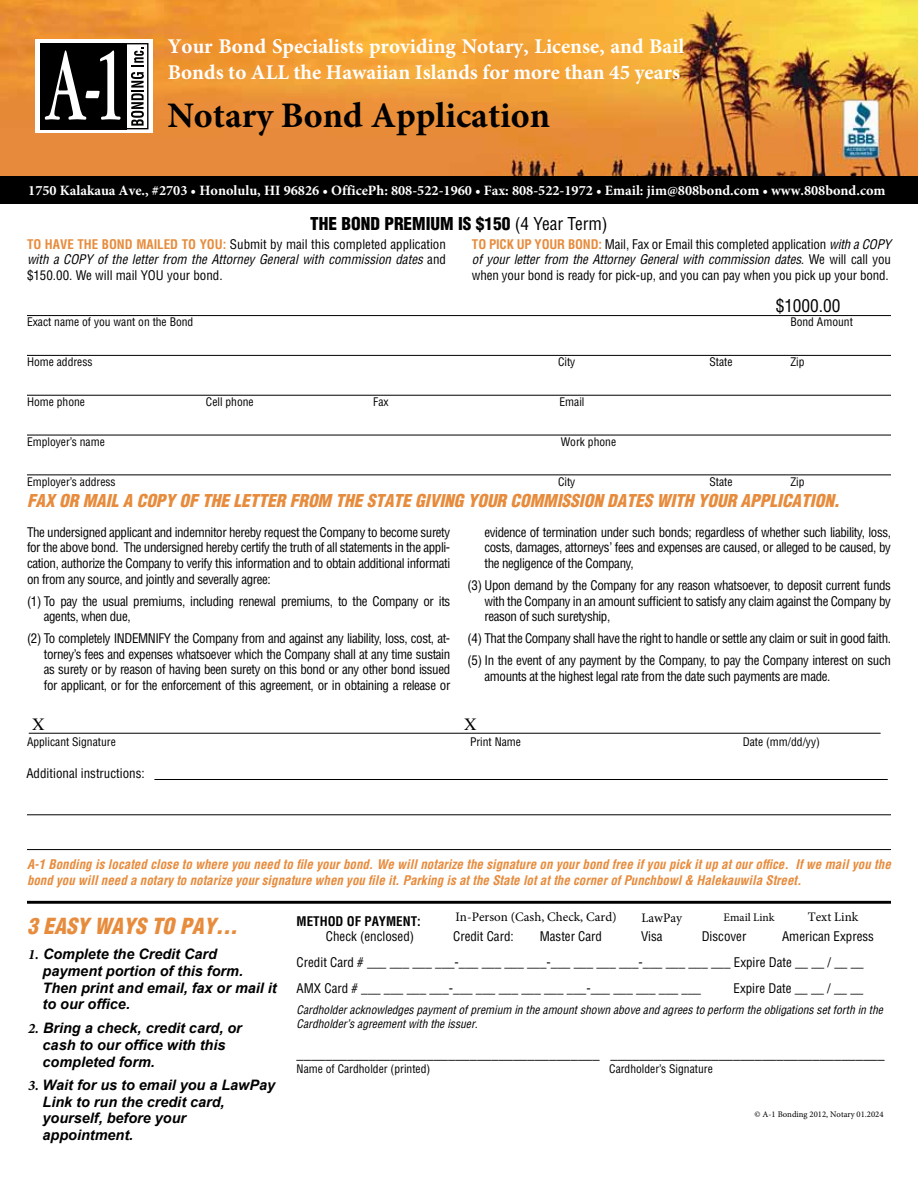
<style>
.page{position:relative;width:918px;height:1188px;background:#fff}
.page>*{position:absolute;margin:0;border:0;box-sizing:border-box;transform-origin:0 0}
.t1{font:700 36px "Minion Pro";color:#000}
.t2{font:italic 900 condensed 21.6px "Helvetica";color:#e78b3c}
.t3{font:700 21px/25.8px "Minion Pro";color:#fff}
.t4{font:italic 900 condensed 17.25px "Helvetica";color:#e78b3c}
.t5{font:900 condensed 17.25px "Helvetica";color:#000}
.t6{font:condensed 17.25px "Helvetica";color:#000}
.t7{font:17.25px "Times";color:#000}
.t8{font:italic 700 14.4px/16.6px "Arial";color:#000}
.t9{font:condensed 14.4px "Helvetica";color:#000}
.t10{font:700 14.25px "Minion Pro";color:#fff}
.t11{font:condensed 13.05px/15.6px "Helvetica";letter-spacing:-.03em;color:#000;text-align:justify}
.t12{font:italic 700 condensed 13.05px/15.6px "Helvetica";color:#e78b3c}
.t13{font:condensed 13.05px/26px "Helvetica";color:#000}
.t14{font:condensed 13.05px/15.6px "Helvetica";letter-spacing:-.01em;color:#000}
.t15{font:13.05px "Minion Pro";color:#000}
.t16{font:700 condensed 13.05px "Helvetica";color:#000}
.t17{font:condensed 11.55px "Helvetica";color:#000}
.t18{font:italic condensed 11.55px/13.8px "Helvetica";color:#000}
.t19{font:11.55px "Minion Pro";color:#000}
.t20{font:8.7px "Minion Pro";color:#000}
.s1{font-weight:400}
.s2{font-weight:700;color:#e78b3c}
.s3{font-style:italic}
.s4{font-family:"Minion Pro"}
</style>
<div class="page">
<div style="left:0;top:170px;width:918px;height:34px;background:#000"></div>
<img style="left:0;top:0;width:918px;height:176px">
<svg style="left:36px;top:39px;width:117px;height:93px"></svg>
<div style="left:40px;top:43px;width:87px;height:86px;background:#000"></div>
<svg style="left:45px;top:43px;width:103px;height:86px"></svg>
<hr style="left:27px;top:315px;width:864px;height:1px;background:#000">
<hr style="left:27px;top:355px;width:864px;height:1px;background:#000">
<hr style="left:27px;top:395px;width:864px;height:1px;background:#000">
<hr style="left:27px;top:435px;width:864px;height:1px;background:#000">
<hr style="left:27px;top:475px;width:864px;height:1px;background:#000">
<hr style="left:29px;top:733px;width:852px;height:1px;background:#000">
<hr style="left:154px;top:779px;width:734px;height:1px;background:#000">
<hr style="left:27px;top:814px;width:864px;height:1px;background:#000">
<hr style="left:27px;top:849px;width:864px;height:1px;background:#000">
<hr style="left:27px;top:901px;width:864px;height:3px;background:#000">
<h3 class="t3" style="left:168px;top:33px;width:518px">Your Bond Specialists providing Notary, License, and Bail<br>Bonds to ALL the Hawaiian Islands for more than 45 years</h3>
<h1 class="t1" style="left:167px;top:90px;width:384px">Notary Bond Application</h1>
<p class="t10" style="left:28px;top:181px;width:859px">1750 Kalakaua Ave., #2703 • Honolulu, HI 96826 • OfficePh: 808-522-1960 • Fax: 808-522-1972 • Email: jim@808bond.com • www.808bond.com</p>
<h3 class="t5" style="left:310px;top:213px;width:299px">THE BOND PREMIUM IS $150 <span class="s1">(4 Year Term)</span></h3>
<p class="t11" style="left:27px;top:236px;width:421px"><span class="s2">TO HAVE THE BOND MAILED TO YOU:</span> Submit by mail this completed application <span class="s3">with a COPY of the letter from the Attorney General with commission dates</span> and $150.00. We will mail YOU your bond.</p>
<p class="t14" style="left:472px;top:236px;width:421px"><span class="s2">TO PICK UP YOUR BOND:</span> Mail, Fax or Email this completed application <span class="s3">with a copy<br>of your letter from the Attorney General with commission dates.</span> We will call you when your bond is ready for pick-up, and you can pay when you pick up your bond.</p>
<h3 class="t6" style="left:776px;top:295px;width:66px">$1000.00</h3>
<p class="t17" style="left:27px;top:315px;width:168px">Exact name of you want on the Bond</p>
<p class="t17" style="left:790px;top:315px;width:64px">Bond Amount</p>
<p class="t17" style="left:27px;top:355px;width:67px">Home address</p>
<p class="t17" style="left:558px;top:355px;width:19px">City</p>
<p class="t17" style="left:710px;top:355px;width:25px">State</p>
<p class="t17" style="left:790px;top:355px;width:16px">Zip</p>
<p class="t17" style="left:27px;top:395px;width:60px">Home phone</p>
<p class="t17" style="left:206px;top:395px;width:49px">Cell phone</p>
<p class="t17" style="left:373px;top:395px;width:17px">Fax</p>
<p class="t17" style="left:559px;top:395px;width:27px">Email</p>
<p class="t17" style="left:27px;top:434px;width:79px">Employer’s name</p>
<p class="t17" style="left:561px;top:434px;width:57px">Work phone</p>
<p class="t17" style="left:27px;top:474px;width:90px">Employer’s address</p>
<p class="t17" style="left:558px;top:474px;width:19px">City</p>
<p class="t17" style="left:710px;top:474px;width:25px">State</p>
<p class="t17" style="left:790px;top:474px;width:16px">Zip</p>
<h3 class="t4" style="left:27px;top:490px;width:217px">FAX OR MAIL A COPY OF THE LETTER</h3>
<h3 class="t4" style="left:290px;top:490px;width:12px">FROM</h3>
<h3 class="t4" style="left:335px;top:490px;width:10px">THE</h3>
<h3 class="t4" style="left:367px;top:490px;width:19px">STATE</h3>
<h3 class="t4" style="left:415px;top:490px;width:117px">GIVING YOUR COMMI</h3>
<h3 class="t4" style="left:562px;top:490px;width:280px">SSION DATES WITH YOUR APPLICATION.</h3>
<p class="t11" style="left:27px;top:524px;width:425px">The undersigned applicant and indemnitor hereby request the Company to become surety for the above bond. The undersigned hereby certify the truth of all statements in the appli&shy;cation, authorize the Company to verify this information and to obtain additional informati on from any source, and jointly and severally agree:</p>
<p class="t11" style="left:44px;top:593px;width:408px;text-indent:-17px">(1) To pay the usual premiums, including renewal premiums, to the Company or its agents, when due,</p>
<p class="t11" style="left:44px;top:630px;width:408px;text-indent:-17px">(2) To completely INDEMNIFY the Company from and against any liability, loss, cost, at&shy;torney’s fees and expenses whatsoever which the Company shall at any time sustain as surety or by reason of having been surety on this bond or any other bond issued for applicant, or for the enforcement of this agreement, or in obtaining a release or</p>
<p class="t11" style="left:484px;top:524px;width:408px">evidence of termination under such bonds; regardless of whether such liability, loss, costs, damages, attorneys’ fees and expenses are caused, or alleged to be caused, by the negligence of the Company,</p>
<p class="t11" style="left:484px;top:577px;width:408px;text-indent:-17px">(3) Upon demand by the Company for any reason whatsoever, to deposit current funds with the Company in an amount sufficient to satisfy any claim against the Company by reason of such suretyship,</p>
<p class="t11" style="left:468px;top:627px;width:425px;line-height:22px">(4) That the Company shall have the right to handle or settle any claim or suit in good faith. (5) In the event of any payment by the Company, to pay the Company interest on such</p>
<p class="t11" style="left:484px;top:668px;width:347px">amounts at the highest legal rate from the date such payments are made.</p>
<h3 class="t7" style="left:32px;top:715px;width:14px">X</h3>
<h3 class="t7" style="left:464px;top:715px;width:14px">X</h3>
<p class="t13" style="left:26px;top:760px;width:120px">Additional instructions:</p>
<p class="t17" style="left:27px;top:735px;width:90px">Applicant Signature</p>
<p class="t17" style="left:470px;top:735px;width:52px">Print Name</p>
<p class="t17" style="left:743px;top:735px;width:79px">Date (mm/dd/yy)</p>
<p class="t12" style="left:27px;top:856px;width:865px">A-1 Bonding is located close to where you need to file your bond. We will notarize the signature on your bond free if you pick it up at our office. If we mail you the bond you will need a notary to notarize your signature when you file it. Parking is at the State lot at the corner of Punchbowl &amp; Halekauwila Street.</p>
<h2 class="t2" style="left:27px;top:913px;width:212px">3 EASY WA YS TO PAY...</h2>
<p class="t8" style="left:43px;top:945px;width:236px;text-indent:-15px"><span class="s4">1.</span> Complete the Credit Card payment portion of this form.<br>Then print and email, fax or mail it to our office.</p>
<p class="t8" style="left:43px;top:1020px;width:201px;text-indent:-15px"><span class="s4">2.</span> Bring a check, credit card, or cash to our office with this completed form.</p>
<p class="t8" style="left:43px;top:1077px;width:234px;text-indent:-15px"><span class="s4">3.</span> Wait for us to email you a LawPay<br>Link to run the credit card, yourself, before your appointment.</p>
<p class="t15" style="left:456px;top:909px;width:163px">In-Person (Cash, Check, Card)</p>
<p class="t15" style="left:641px;top:909px;width:42px">LawPay</p>
<p class="t19" style="left:724px;top:910px;width:53px">Email Link</p>
<p class="t15" style="left:808px;top:908px;width:52px">Text Link</p>
<p class="t16" style="left:297px;top:913px;width:126px">METHOD OF PAYMENT:</p>
<p class="t13" style="left:326px;top:923px;width:90px">Check (enclosed)</p>
<p class="t13" style="left:453px;top:923px;width:62px">Credit Card:</p>
<p class="t13" style="left:540px;top:923px;width:64px">Master Card</p>
<p class="t11" style="left:641px;top:929px;width:23px">Visa</p>
<p class="t13" style="left:702px;top:923px;width:46px">Discover</p>
<p class="t13" style="left:297px;top:923px;width:579px;text-indent:485px">American Express<br>Credit Card # ___ ___ ___ ___-___ ___ ___ ___-___ ___ ___ ___-___ ___ ___ ___ Expire Date __ __ / __ __<br>AMX Card # ___ ___ ___ ___-___ ___ ___ ___ ___ ___-___ ___ ___ ___ ___</p>
<p class="t13" style="left:734px;top:975px;width:131px">Expire Date __ __ / __ __</p>
<p class="t18" style="left:297px;top:1002px;width:588px">Cardholder acknowledges payment of premium in the amount shown above and agrees to perform the obligations set forth in the<br>Cardholder’s agreement with the issuer.</p>
<p class="t9" style="left:297px;top:1045px;width:590px">__________________________________________ ______________________________________</p>
<p class="t17" style="left:297px;top:1062px;width:135px">Name of Cardholder (printed)</p>
<p class="t17" style="left:609px;top:1062px;width:105px">Cardholder’s Signature</p>
<p class="t20" style="left:755px;top:1108px;width:131px">© A-1 Bonding 2012, Notary 01.2024</p>
</div>
